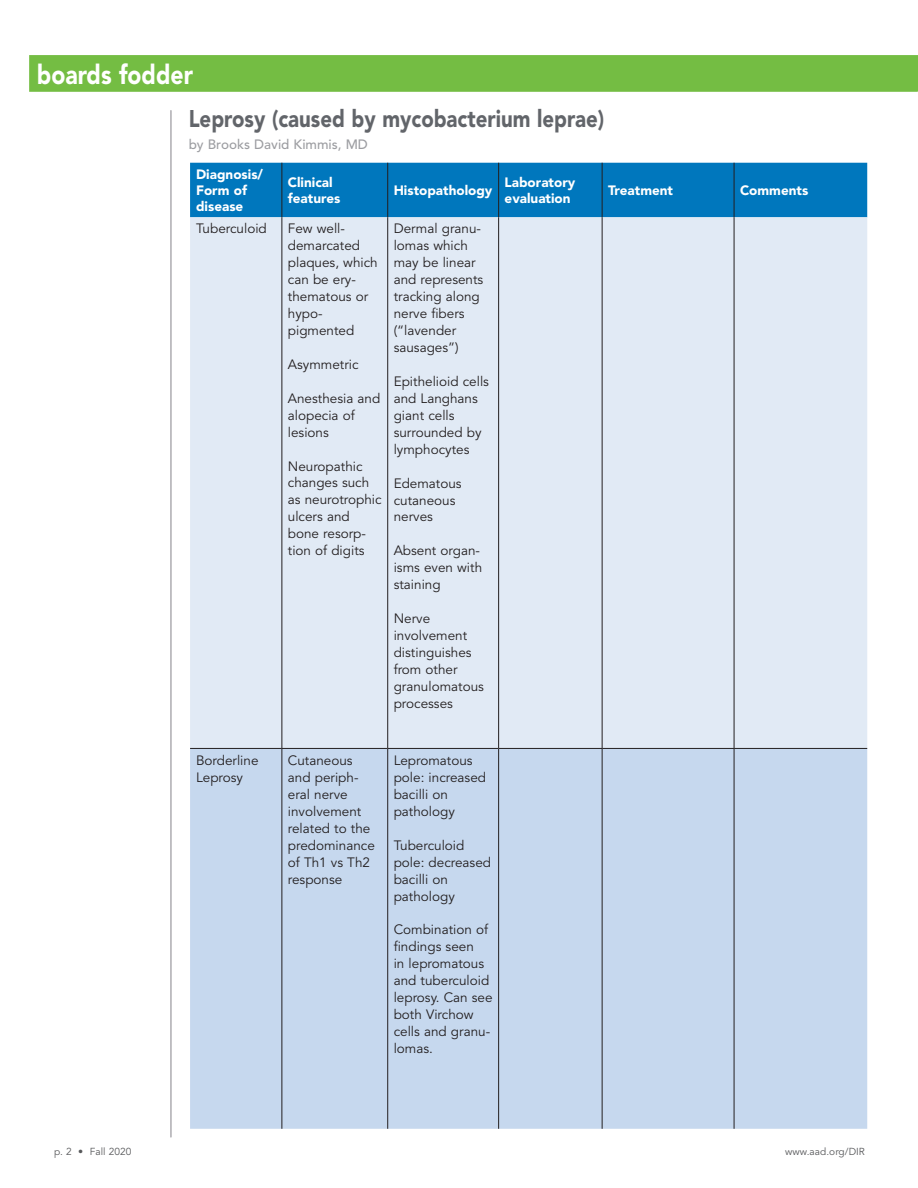
<style>
.page{position:relative;width:918px;height:1188px;background:#fff}
.page>*{position:absolute;margin:0;border:0;box-sizing:border-box;transform-origin:0 0}
.t1{font:900 27px "Avenir LT Std";color:#fff;scale:.85 1}
.t2{font:900 24px "Avenir LT Std";color:#62656a;scale:.85 1}
.t3{font:13.5px/17px "Avenir LT Std";color:#231f20}
.t4{font:900 13.5px/16.2px "Avenir LT Std";color:#fff}
.t5{font:500 13.5px "Avenir LT Std";color:#9d9ea2}
.t6{font:10.2px "Avenir LT Std";letter-spacing:.005em;color:#57585a}
</style>
<div class="page">
<hr style="left:170px;top:110px;width:2px;height:1027px;background:#bcbbbf">
<div style="left:29px;top:55px;width:889px;height:37px;background:#74bd43"></div>
<div style="left:190px;top:163px;width:677px;height:54px;background:#0077bd"></div>
<div style="left:190px;top:217px;width:677px;height:531px;background:#e1eaf5"></div>
<div style="left:190px;top:749px;width:677px;height:380px;background:#c6d8ee"></div>
<hr style="left:282px;top:163px;width:1px;height:54px;background:#231f20">
<hr style="left:387px;top:163px;width:1px;height:54px;background:#231f20">
<hr style="left:498px;top:163px;width:1px;height:54px;background:#231f20">
<hr style="left:602px;top:163px;width:1px;height:54px;background:#231f20">
<hr style="left:734px;top:163px;width:1px;height:54px;background:#231f20">
<hr style="left:282px;top:217px;width:1px;height:531px;background:#231f20">
<hr style="left:387px;top:217px;width:1px;height:531px;background:#231f20">
<hr style="left:498px;top:217px;width:1px;height:531px;background:#231f20">
<hr style="left:602px;top:217px;width:1px;height:531px;background:#231f20">
<hr style="left:734px;top:217px;width:1px;height:531px;background:#231f20">
<hr style="left:190px;top:748px;width:92px;height:1px;background:#231f20">
<hr style="left:282px;top:748px;width:106px;height:1px;background:#231f20">
<hr style="left:282px;top:749px;width:1px;height:380px;background:#231f20">
<hr style="left:388px;top:748px;width:111px;height:1px;background:#231f20">
<hr style="left:387px;top:749px;width:1px;height:380px;background:#231f20">
<hr style="left:499px;top:748px;width:103px;height:1px;background:#231f20">
<hr style="left:498px;top:749px;width:1px;height:380px;background:#231f20">
<hr style="left:602px;top:748px;width:132px;height:1px;background:#231f20">
<hr style="left:602px;top:749px;width:1px;height:380px;background:#231f20">
<hr style="left:734px;top:748px;width:133px;height:1px;background:#231f20">
<hr style="left:734px;top:749px;width:1px;height:380px;background:#231f20">
<h1 class="t1" style="left:37px;top:58px;width:185px">boards fodder</h1>
<h2 class="t2" style="left:189px;top:104px;width:491px">Leprosy (caused by mycobacterium leprae)</h2>
<p class="t5" style="left:189px;top:137px;width:181px">by Brooks David Kimmis, MD</p>
<p class="t4" style="left:196px;top:166px;width:69px">Diagnosis/<br>Form of disease</p>
<p class="t4" style="left:288px;top:174px;width:54px">Clinical features</p>
<p class="t4" style="left:394px;top:182px;width:100px">Histopathology</p>
<p class="t4" style="left:505px;top:174px;width:72px">Laboratory evaluation</p>
<p class="t4" style="left:608px;top:182px;width:66px">Treatment</p>
<p class="t4" style="left:740px;top:182px;width:70px">Comments</p>
<p class="t3" style="left:196px;top:220px;width:72px">Tuberculoid</p>
<p class="t3" style="left:288px;top:220px;width:91px">Few well&shy;demarcated plaques, which can be ery&shy;thematous or hypo&shy;pigmented</p>
<p class="t3" style="left:288px;top:356px;width:72px">Asymmetric</p>
<p class="t3" style="left:288px;top:390px;width:94px">Anesthesia and alopecia of lesions</p>
<p class="t3" style="left:288px;top:458px;width:95px">Neuropathic changes such as neurotrophic ulcers and bone resorp&shy;tion of digits</p>
<p class="t3" style="left:394px;top:220px;width:91px">Dermal granu&shy;lomas which may be linear and represents tracking along nerve fibers (“lavender sausages”)</p>
<p class="t3" style="left:394px;top:373px;width:97px">Epithelioid cells and Langhans giant cells surrounded by lymphocytes</p>
<p class="t3" style="left:394px;top:475px;width:70px">Edematous cutaneous nerves</p>
<p class="t3" style="left:394px;top:543px;width:90px">Absent organ&shy;isms even with staining</p>
<p class="t3" style="left:394px;top:610px;width:92px">Nerve involvement distinguishes from other granulomatous processes</p>
<p class="t3" style="left:196px;top:752px;width:64px">Borderline<br>Leprosy</p>
<p class="t3" style="left:288px;top:752px;width:89px">Cutaneous and periph&shy;eral nerve involvement related to the predominance of Th1 vs Th2 response</p>
<p class="t3" style="left:394px;top:752px;width:94px">Lepromatous pole: increased bacilli on pathology</p>
<p class="t3" style="left:394px;top:837px;width:99px">Tuberculoid pole: decreased bacilli on pathology</p>
<p class="t3" style="left:394px;top:922px;width:100px">Combination of findings seen<br>in lepromatous and tuberculoid leprosy. Can see both Virchow cells and granu&shy;lomas.</p>
<p class="t6" style="left:54px;top:1146px;width:79px">p. 2 • Fall 2020</p>
<p class="t6" style="left:785px;top:1146px;width:81px">www.aad.org/DIR</p>
</div>
